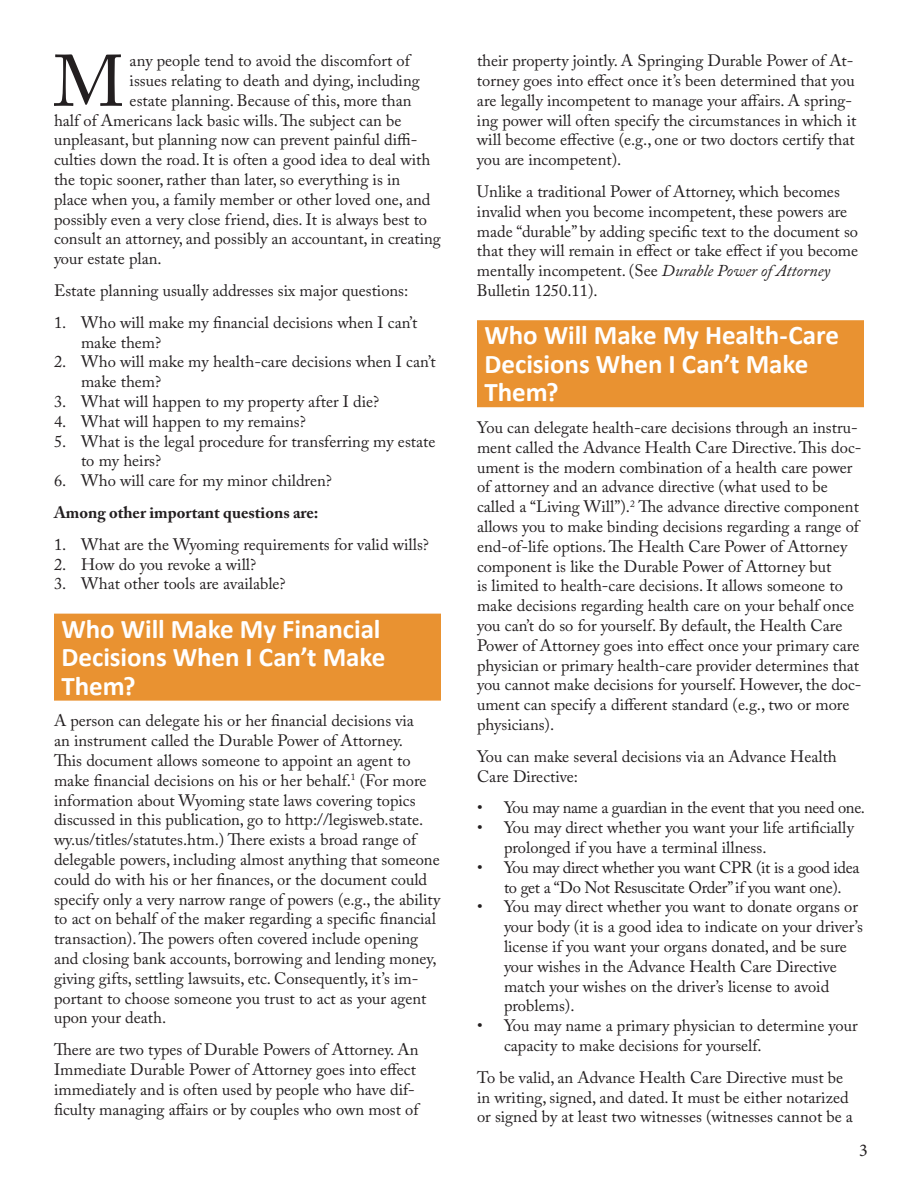
<style>
.page{position:relative;width:918px;height:1188px;background:#fff}
.page>*{position:absolute;margin:0;border:0;box-sizing:border-box;transform-origin:0 0}
.Body{font:72.15px "Adobe Caslon Pro";color:#231f20}
.Headings{font:700 27px/28.5px "Calibri";letter-spacing:-.005em;color:#fff}
.t1{font:18px "Minion Pro";color:#231f20}
.Body-2{font:16.5px/19.8px "Adobe Caslon Pro";color:#231f20}
.Body-3{font:16.5px/19.8px "Adobe Caslon Pro";letter-spacing:-.02em;color:#231f20;text-align:center}
.Body-4{font:700 16.5px "Adobe Caslon Pro";color:#231f20}
.s1{font-style:italic}
</style>
<div class="page">
<div style="left:54px;top:614px;width:387px;height:87px;background:#e99231"></div>
<div style="left:477px;top:320px;width:387px;height:87px;background:#e99231"></div>
<p class="Body" style="left:53px;top:39px;width:72px">M</p>
<p class="Body-2" style="left:130px;top:51px;width:282px">any people tend to avoid the discomfort of</p>
<p class="Body-2" style="left:130px;top:70px;width:292px">issues relating to death and dying, including</p>
<p class="Body-2" style="left:130px;top:90px;width:283px">estate planning. Because of this, more than</p>
<p class="Body-2" style="left:54px;top:110px;width:349px">half of Americans lack basic wills. The subject can be</p>
<p class="Body-2" style="left:54px;top:130px;width:365px">unpleasant, but planning now can prevent painful diffi-</p>
<p class="Body-2" style="left:54px;top:150px;width:378px">culties down the road. It is often a good idea to deal with</p>
<p class="Body-2" style="left:54px;top:169px;width:348px">the topic sooner, rather than later, so everything is in</p>
<p class="Body-2" style="left:54px;top:189px;width:378px">place when you, a family member or other loved one, and</p>
<p class="Body-2" style="left:54px;top:209px;width:375px">possibly even a very close friend, dies. It is always best to</p>
<p class="Body-2" style="left:54px;top:229px;width:388px">consult an attorney, and possibly an accountant, in creating</p>
<p class="Body-2" style="left:54px;top:249px;width:109px">your estate plan.</p>
<p class="Body-2" style="left:54px;top:280px;width:356px">Estate planning usually addresses six major questions:</p>
<p class="Body-2" style="left:81px;top:312px;width:338px;text-indent:-27px">1. Who will make my financial decisions when I can’t make them?</p>
<p class="Body-2" style="left:81px;top:352px;width:356px;text-indent:-27px">2. Who will make my health-care decisions when I can’t make them?</p>
<p class="Body-2" style="left:54px;top:391px;width:327px">3. What will happen to my property after I die?</p>
<p class="Body-2" style="left:54px;top:411px;width:253px">4. What will happen to my remains?</p>
<p class="Body-2" style="left:81px;top:431px;width:356px;text-indent:-27px">5. What is the legal procedure for transferring my estate to my heirs?</p>
<p class="Body-2" style="left:54px;top:471px;width:280px">6. Who will care for my minor children?</p>
<p class="Body-4" style="left:54px;top:503px;width:266px">Among other important questions are:</p>
<p class="Body-2" style="left:54px;top:534px;width:377px">1. What are the Wyoming requirements for valid wills?</p>
<p class="Body-2" style="left:54px;top:554px;width:204px">2. How do you revoke a will?</p>
<p class="Body-2" style="left:54px;top:574px;width:233px">3. What other tools are available?</p>
<p class="Headings" style="left:62px;top:614px;width:325px">Who Will Make My Financial<br>Decisions When I Can’t Make<br>Them?</p>
<p class="Body-2" style="left:54px;top:711px;width:388px">A person can delegate his or her financial decisions via<br>an instrument called the Durable Power of Attorney.<br>This document allows someone to appoint an agent to make financial decisions on his or her behalf.<sup>1</sup> (For more information about Wyoming state laws covering topics discussed in this publication, go to http://legisweb.state. wy.us/titles/statutes.htm.) There exists a broad range of delegable powers, including almost anything that someone could do with his or her finances, or the document could specify only a very narrow range of powers (e.g., the ability to act on behalf of the maker regarding a specific financial transaction). The powers often covered include opening and closing bank accounts, borrowing and lending money, giving gifts, settling lawsuits, etc. Consequently, it’s im&shy;portant to choose someone you trust to act as your agent upon your death.</p>
<p class="Body-2" style="left:54px;top:1040px;width:366px">There are two types of Durable Powers of Attorney. An Immediate Durable Power of Attorney goes into effect immediately and is often used by people who have dif&shy;ficulty managing affairs or by couples who own most of</p>
<p class="Body-2" style="left:477px;top:51px;width:381px">their property jointly. A Springing Durable Power of At&shy;torney goes into effect once it’s been determined that you are legally incompetent to manage your affairs. A spring&shy;ing power will often specify the circumstances in which it will become effective (e.g., one or two doctors certify that you are incompetent).</p>
<p class="Body-2" style="left:477px;top:181px;width:383px">Unlike a traditional Power of Attorney, which becomes invalid when you become incompetent, these powers are made “durable” by adding specific text to the document so that they will remain in effect or take effect if you become mentally incompetent. (See <span class="s1">Durable Power of Attorney </span>Bulletin 1250.11).</p>
<p class="Headings" style="left:484px;top:321px;width:356px">Who Will Make My Health-Care<br>Decisions When I Can’t Make<br>Them?</p>
<p class="Body-2" style="left:477px;top:417px;width:386px">You can delegate health-care decisions through an instru&shy;ment called the Advance Health Care Directive. This doc&shy;ument is the modern combination of a health care power of attorney and an advance directive (what used to be called a “Living Will”).<sup>2</sup> The advance directive component allows you to make binding decisions regarding a range of end-of-life options. The Health Care Power of Attorney component is like the Durable Power of Attorney but<br>is limited to health-care decisions. It allows someone to make decisions regarding health care on your behalf once you can’t do so for yourself. By default, the Health Care Power of Attorney goes into effect once your primary care physician or primary health-care provider determines that you cannot make decisions for yourself. However, the doc&shy;ument can specify a different standard (e.g., two or more physicians).</p>
<p class="Body-2" style="left:477px;top:746px;width:361px">You can make several decisions via an Advance Health<br>Care Directive:</p>
<p class="Body-3" style="left:477px;top:798px;width:390px">• You may name a guardian in the event that you need one.</p>
<p class="Body-2" style="left:504px;top:818px;width:351px;text-indent:-27px">• You may direct whether you want your life artificially prolonged if you have a terminal illness.</p>
<p class="Body-3" style="left:477px;top:857px;width:384px">• You may direct whether you want CPR (it is a good idea to get a “Do Not Resuscitate Order” if you want one).</p>
<p class="Body-2" style="left:504px;top:897px;width:360px;text-indent:-27px">• You may direct whether you want to donate organs or your body (it is a good idea to indicate on your driver’s license if you want your organs donated, and be sure your wishes in the Advance Health Care Directive match your wishes on the driver’s license to avoid problems).</p>
<p class="Body-2" style="left:504px;top:1016px;width:355px;text-indent:-27px">• You may name a primary physician to determine your capacity to make decisions for yourself.</p>
<p class="Body-2" style="left:477px;top:1067px;width:378px">To be valid, an Advance Health Care Directive must be in writing, signed, and dated. It must be either notarized or signed by at least two witnesses (witnesses cannot be a</p>
<p class="t1" style="left:859px;top:1138px;width:10px">3</p>
</div>
